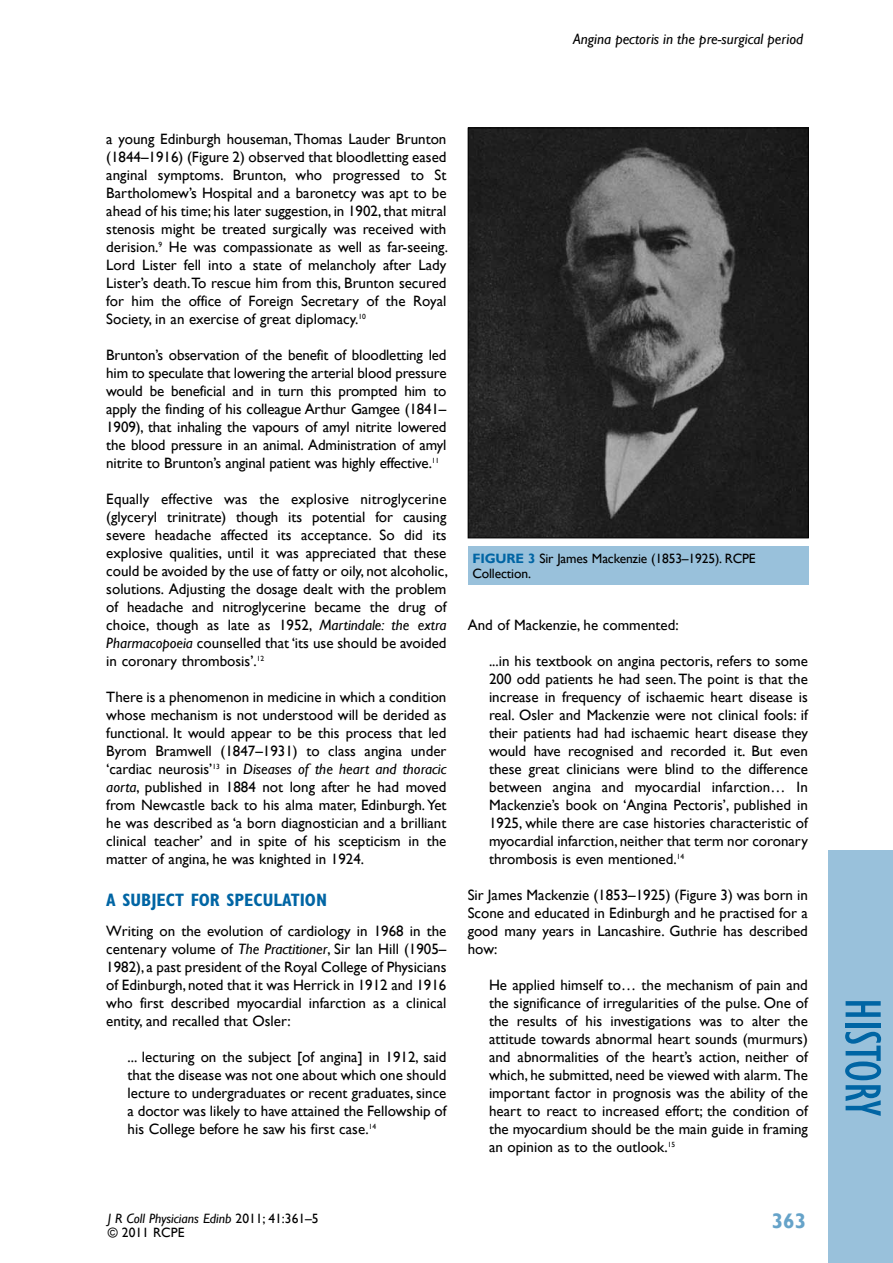
<style>
.page{position:relative;width:893px;height:1263px;background:#fff}
.page>*{position:absolute;margin:0;border:0;box-sizing:border-box;transform-origin:0 0}
.t1{font:condensed 52.5px "Gill Sans";color:#0065a4}
.t2{font:700 21px "Gill Sans";color:#66a3c9}
.t3{font:700 condensed 18px "Gill Sans";color:#0065a4}
.t4{font:15px/18px "Gill Sans";color:#000;text-align:justify}
.t5{font:italic 15px "Gill Sans";color:#000}
.t6{font:13.5px/15px "Gill Sans";letter-spacing:-.01em;color:#000}
.s1{font-style:italic}
.s2{font-weight:700;color:#0065a4}
</style>
<div class="page">
<div style="left:829px;top:850px;width:64px;height:413px;background:#99c1db"></div>
<img style="left:470px;top:130px;width:337px;height:406px">
<div style="left:468px;top:128px;width:341px;height:410px;border:1px solid #000"></div>
<div style="left:468px;top:547px;width:340px;height:38px;background:#99c1db"></div>
<p class="t5" style="left:573px;top:31px;width:232px">Angina pectoris in the pre-surgical period</p>
<p class="t4" style="left:106px;top:130px;width:343px">a young Edinburgh houseman, Thomas Lauder Brunton (1844–1916) (Figure 2) observed that bloodletting eased anginal symptoms. Brunton, who progressed to St Bartholomew’s Hospital and a baronetcy was apt to be ahead of his time; his later suggestion, in 1902, that mitral stenosis might be treated surgically was received with derision.<sup>9</sup> He was compassionate as well as far-seeing.<br>Lord Lister fell into a state of melancholy after Lady Lister’s death. To rescue him from this, Brunton secured for him the office of Foreign Secretary of the Royal Society, in an exercise of great diplomacy.<sup>10</sup></p>
<p class="t4" style="left:106px;top:346px;width:342px">Brunton’s observation of the benefit of bloodletting led him to speculate that lowering the arterial blood pressure would be beneficial and in turn this prompted him to apply the finding of his colleague Arthur Gamgee (1841– 1909), that inhaling the vapours of amyl nitrite lowered the blood pressure in an animal. Administration of amyl nitrite to Brunton’s anginal patient was highly effective.<sup>11</sup></p>
<p class="t4" style="left:106px;top:490px;width:343px">Equally effective was the explosive nitroglycerine (glyceryl trinitrate) though its potential for causing severe headache affected its acceptance. So did its explosive qualities, until it was appreciated that these could be avoided by the use of fatty or oily, not alcoholic, solutions. Adjusting the dosage dealt with the problem of headache and nitroglycerine became the drug of choice, though as late as 1952, <span class="s1">Martindale: the extra Pharmacopoeia</span> counselled that ‘its use should be avoided in coronary thrombosis’.<sup>12</sup></p>
<p class="t4" style="left:106px;top:688px;width:342px">There is a phenomenon in medicine in which a condition whose mechanism is not understood will be derided as functional. It would appear to be this process that led Byrom Bramwell (1847–1931) to class angina under ‘cardiac neurosis’<sup>13</sup> in <span class="s1">Diseases of the heart and thoracic aorta</span>, published in 1884 not long after he had moved from Newcastle back to his alma mater, Edinburgh. Yet he was described as ‘a born diagnostician and a brilliant clinical teacher’ and in spite of his scepticism in the matter of angina, he was knighted in 1924.</p>
<p class="t3" style="left:106px;top:889px;width:222px">A SUBJECT FOR SPECULATION</p>
<p class="t4" style="left:106px;top:922px;width:342px">Writing on the evolution of cardiology in 1968 in the centenary volume of <span class="s1">The Practitioner</span>, Sir Ian Hill (1905– 1982), a past president of the Royal College of Physicians of Edinburgh, noted that it was Herrick in 1912 and 1916 who first described myocardial infarction as a clinical entity, and recalled that Osler:</p>
<p class="t4" style="left:128px;top:1048px;width:320px">... lecturing on the subject [of angina] in 1912, said that the disease was not one about which one should lecture to undergraduates or recent graduates, since a doctor was likely to have attained the Fellowship of his College before he saw his first case.<sup>14</sup></p>
<p class="t6" style="left:472px;top:551px;width:285px"><span class="s2">FIGURE 3</span> Sir James Mackenzie (1853–1925). RCPE<br>Collection.</p>
<p class="t4" style="left:468px;top:616px;width:212px">And of Mackenzie, he commented:</p>
<p class="t4" style="left:489px;top:652px;width:320px">...in his textbook on angina pectoris, refers to some 200 odd patients he had seen. The point is that the increase in frequency of ischaemic heart disease is real. Osler and Mackenzie were not clinical fools: if their patients had had ischaemic heart disease they would have recognised and recorded it. But even these great clinicians were blind to the difference between angina and myocardial infarction… In Mackenzie’s book on ‘Angina Pectoris’, published in 1925, while there are case histories characteristic of myocardial infarction, neither that term nor coronary thrombosis is even mentioned.<sup>14</sup></p>
<p class="t4" style="left:468px;top:886px;width:342px">Sir James Mackenzie (1853–1925) (Figure 3) was born in Scone and educated in Edinburgh and he practised for a good many years in Lancashire. Guthrie has described how:</p>
<p class="t4" style="left:489px;top:976px;width:320px">He applied himself to… the mechanism of pain and the significance of irregularities of the pulse. One of the results of his investigations was to alter the attitude towards abnormal heart sounds (murmurs) and abnormalities of the heart’s action, neither of which, he submitted, need be viewed with alarm. The important factor in prognosis was the ability of the heart to react to increased effort; the condition of the myocardium should be the main guide in framing an opinion as to the outlook.<sup>15</sup></p>
<p class="t6" style="left:108px;top:1211px;width:212px;line-height:14px"><span class="s1">J R Coll Physicians Edinb</span> 2011; 41:361–5 © 2011 RCPE</p>
<h2 class="t2" style="left:772px;top:1208px;width:36px">363</h2>
<h1 class="t1" style="left:894px;top:998px;width:120px;rotate:90deg">history</h1>
</div>
